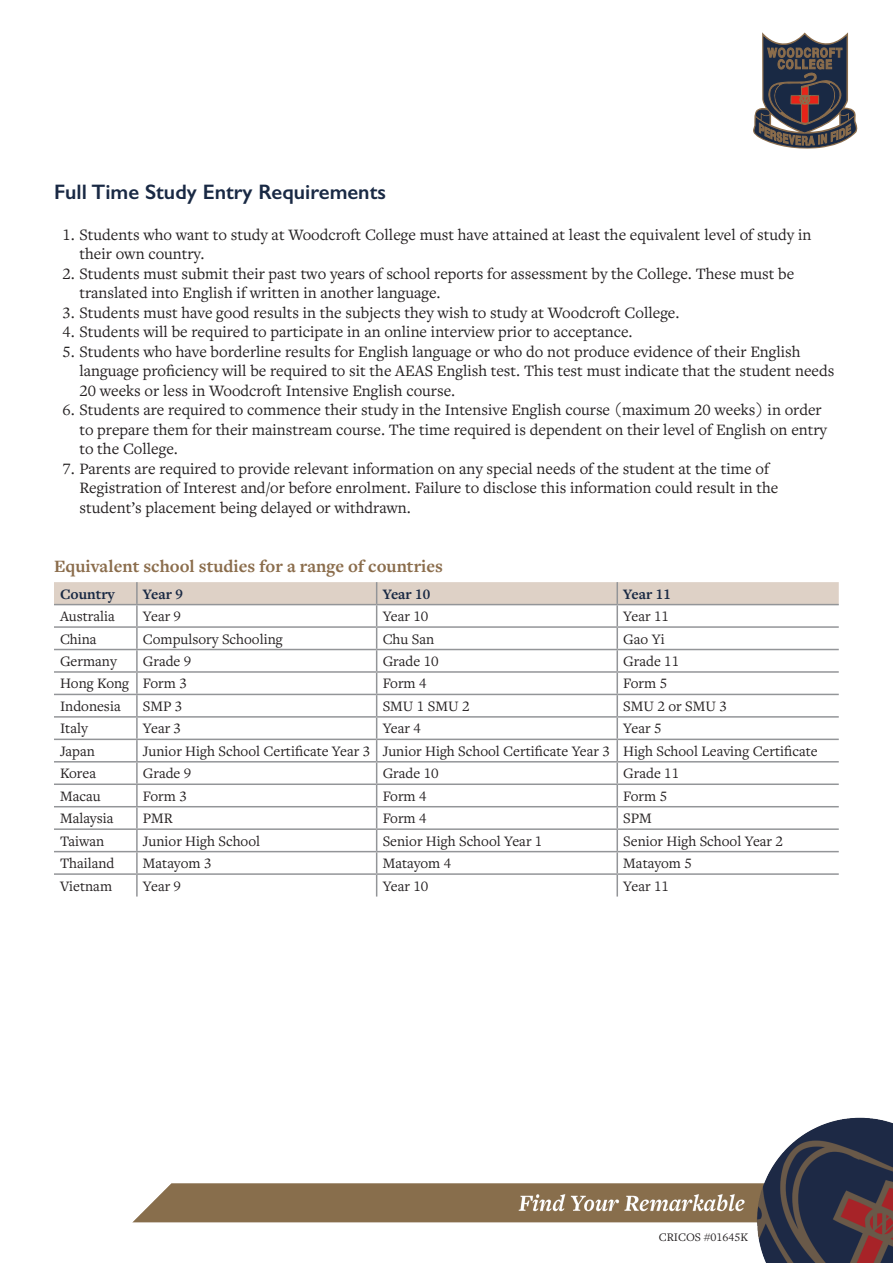
<style>
.page{position:relative;width:893px;height:1263px;background:#fff}
.page>*{position:absolute;margin:0;border:0;box-sizing:border-box;transform-origin:0 0}
.t1{font:600 21px "Gill Sans";color:#192944}
.t2{font:700 18px "Freight Text Pro";color:#8b6d4c}
.t3{font:16.5px/19.5px "Freight Text Pro";color:#231f20}
.t4{font:15px "Freight Text Pro";color:#231f20}
.t5{font:700 15px "Freight Text Pro";color:#192944}
.t6{font:12px "Freight Text Pro";color:#231f20}
</style>
<div class="page">
<svg style="left:753px;top:32px;width:105px;height:117px"></svg>
<div style="left:799px;top:95px;width:11px;height:10px;border:2px solid #8b6d4c;border-radius:50%"></div>
<img style="left:132px;top:1117px;width:761px;height:146px">
<svg style="left:54px;top:582px;width:785px;height:314px"></svg>
<hr style="left:616px;top:875px;width:2px;height:21px;background:#939598">
<hr style="left:54px;top:626px;width:83px;height:2px;background:#939598">
<hr style="left:137px;top:626px;width:240px;height:2px;background:#939598">
<hr style="left:377px;top:626px;width:240px;height:2px;background:#939598">
<hr style="left:617px;top:626px;width:222px;height:2px;background:#939598">
<hr style="left:54px;top:649px;width:83px;height:1px;background:#939598">
<hr style="left:137px;top:649px;width:240px;height:1px;background:#939598">
<hr style="left:377px;top:649px;width:240px;height:1px;background:#939598">
<hr style="left:617px;top:649px;width:222px;height:1px;background:#939598">
<hr style="left:54px;top:671px;width:83px;height:2px;background:#939598">
<hr style="left:137px;top:671px;width:240px;height:2px;background:#939598">
<hr style="left:377px;top:671px;width:240px;height:2px;background:#939598">
<hr style="left:617px;top:671px;width:222px;height:2px;background:#939598">
<hr style="left:54px;top:694px;width:83px;height:1px;background:#939598">
<hr style="left:137px;top:694px;width:240px;height:1px;background:#939598">
<hr style="left:377px;top:694px;width:240px;height:1px;background:#939598">
<hr style="left:617px;top:694px;width:222px;height:1px;background:#939598">
<hr style="left:54px;top:716px;width:83px;height:2px;background:#939598">
<hr style="left:137px;top:716px;width:240px;height:2px;background:#939598">
<hr style="left:377px;top:716px;width:240px;height:2px;background:#939598">
<hr style="left:617px;top:716px;width:222px;height:2px;background:#939598">
<hr style="left:54px;top:739px;width:83px;height:1px;background:#939598">
<hr style="left:137px;top:739px;width:240px;height:1px;background:#939598">
<hr style="left:377px;top:739px;width:240px;height:1px;background:#939598">
<hr style="left:617px;top:739px;width:222px;height:1px;background:#939598">
<hr style="left:54px;top:761px;width:83px;height:1px;background:#939598">
<hr style="left:137px;top:761px;width:240px;height:1px;background:#939598">
<hr style="left:377px;top:761px;width:240px;height:1px;background:#939598">
<hr style="left:617px;top:761px;width:222px;height:1px;background:#939598">
<hr style="left:54px;top:783px;width:83px;height:2px;background:#939598">
<hr style="left:137px;top:783px;width:240px;height:2px;background:#939598">
<hr style="left:377px;top:783px;width:240px;height:2px;background:#939598">
<hr style="left:617px;top:783px;width:222px;height:2px;background:#939598">
<hr style="left:54px;top:806px;width:83px;height:1px;background:#939598">
<hr style="left:137px;top:806px;width:240px;height:1px;background:#939598">
<hr style="left:377px;top:806px;width:240px;height:1px;background:#939598">
<hr style="left:617px;top:806px;width:222px;height:1px;background:#939598">
<hr style="left:54px;top:828px;width:83px;height:2px;background:#939598">
<hr style="left:137px;top:828px;width:240px;height:2px;background:#939598">
<hr style="left:377px;top:828px;width:240px;height:2px;background:#939598">
<hr style="left:617px;top:828px;width:222px;height:2px;background:#939598">
<hr style="left:54px;top:851px;width:83px;height:1px;background:#939598">
<hr style="left:137px;top:851px;width:240px;height:1px;background:#939598">
<hr style="left:377px;top:851px;width:240px;height:1px;background:#939598">
<hr style="left:617px;top:851px;width:222px;height:1px;background:#939598">
<hr style="left:54px;top:873px;width:83px;height:2px;background:#939598">
<hr style="left:137px;top:873px;width:240px;height:2px;background:#939598">
<hr style="left:377px;top:873px;width:240px;height:2px;background:#939598">
<hr style="left:617px;top:873px;width:222px;height:2px;background:#939598">
<hr style="left:54px;top:604px;width:83px;height:1px;background:#939598">
<hr style="left:137px;top:604px;width:240px;height:1px;background:#939598">
<hr style="left:377px;top:604px;width:240px;height:1px;background:#939598">
<hr style="left:617px;top:604px;width:222px;height:1px;background:#939598">
<p class="t1" style="left:54px;top:179px;width:333px">Full Time Study Entry Requirements</p>
<p class="t3" style="left:80px;top:224px;width:733px;text-indent:-17px">1. Students who want to study at Woodcroft College must have attained at least the equivalent level of study in their own country.</p>
<p class="t3" style="left:80px;top:263px;width:716px;text-indent:-17px">2. Students must submit their past two years of school reports for assessment by the College. These must be translated into English if written in another language.</p>
<p class="t3" style="left:63px;top:302px;width:619px">3. Students must have good results in the subjects they wish to study at Woodcroft College.</p>
<p class="t3" style="left:63px;top:321px;width:572px">4. Students will be required to participate in an online interview prior to acceptance.</p>
<p class="t3" style="left:80px;top:341px;width:756px;text-indent:-17px">5. Students who have borderline results for English language or who do not produce evidence of their English language proficiency will be required to sit the AEAS English test. This test must indicate that the student needs<br>20 weeks or less in Woodcroft Intensive English course.</p>
<p class="t3" style="left:80px;top:399px;width:749px;text-indent:-17px">6. Students are required to commence their study in the Intensive English course (maximum 20 weeks) in order to prepare them for their mainstream course. The time required is dependent on their level of English on entry to the College.</p>
<p class="t3" style="left:80px;top:458px;width:700px;text-indent:-17px">7. Parents are required to provide relevant information on any special needs of the student at the time of<br>Registration of Interest and/or before enrolment. Failure to disclose this information could result in the student’s placement being delayed or withdrawn.</p>
<p class="t2" style="left:54px;top:554px;width:390px">Equivalent school studies for a range of countries</p>
<p class="t5" style="left:60px;top:584px;width:56px">Country</p>
<p class="t5" style="left:143px;top:584px;width:42px">Year 9</p>
<p class="t5" style="left:383px;top:584px;width:49px">Year 10</p>
<p class="t5" style="left:623px;top:584px;width:49px">Year 11</p>
<p class="t4" style="left:60px;top:606px;width:56px">Australia</p>
<p class="t4" style="left:143px;top:606px;width:40px">Year 9</p>
<p class="t4" style="left:383px;top:606px;width:47px">Year 10</p>
<p class="t4" style="left:623px;top:606px;width:47px">Year 11</p>
<p class="t4" style="left:60px;top:629px;width:38px">China</p>
<p class="t4" style="left:143px;top:629px;width:141px">Compulsory Schooling</p>
<p class="t4" style="left:383px;top:629px;width:53px">Chu San</p>
<p class="t4" style="left:623px;top:629px;width:43px">Gao Yi</p>
<p class="t4" style="left:60px;top:651px;width:58px">Germany</p>
<p class="t4" style="left:143px;top:651px;width:50px">Grade 9</p>
<p class="t4" style="left:383px;top:651px;width:57px">Grade 10</p>
<p class="t4" style="left:623px;top:651px;width:57px">Grade 11</p>
<p class="t4" style="left:60px;top:674px;width:71px">Hong Kong</p>
<p class="t4" style="left:143px;top:674px;width:45px">Form 3</p>
<p class="t4" style="left:383px;top:674px;width:45px">Form 4</p>
<p class="t4" style="left:623px;top:674px;width:45px">Form 5</p>
<p class="t4" style="left:60px;top:696px;width:62px">Indonesia</p>
<p class="t4" style="left:143px;top:696px;width:41px">SMP 3</p>
<p class="t4" style="left:383px;top:696px;width:89px">SMU 1 SMU 2</p>
<p class="t4" style="left:623px;top:696px;width:105px">SMU 2 or SMU 3</p>
<p class="t4" style="left:60px;top:719px;width:29px">Italy</p>
<p class="t4" style="left:143px;top:719px;width:40px">Year 3</p>
<p class="t4" style="left:383px;top:719px;width:40px">Year 4</p>
<p class="t4" style="left:623px;top:719px;width:40px">Year 5</p>
<p class="t4" style="left:60px;top:741px;width:36px">Japan</p>
<p class="t4" style="left:143px;top:741px;width:229px">Junior High School Certificate Year 3</p>
<p class="t4" style="left:383px;top:741px;width:229px">Junior High School Certificate Year 3</p>
<p class="t4" style="left:623px;top:741px;width:196px">High School Leaving Certificate</p>
<p class="t4" style="left:60px;top:763px;width:38px">Korea</p>
<p class="t4" style="left:143px;top:763px;width:50px">Grade 9</p>
<p class="t4" style="left:383px;top:763px;width:57px">Grade 10</p>
<p class="t4" style="left:623px;top:763px;width:57px">Grade 11</p>
<p class="t4" style="left:60px;top:786px;width:42px">Macau</p>
<p class="t4" style="left:143px;top:786px;width:45px">Form 3</p>
<p class="t4" style="left:383px;top:786px;width:45px">Form 4</p>
<p class="t4" style="left:623px;top:786px;width:45px">Form 5</p>
<p class="t4" style="left:60px;top:808px;width:55px">Malaysia</p>
<p class="t4" style="left:143px;top:808px;width:31px">PMR</p>
<p class="t4" style="left:383px;top:808px;width:45px">Form 4</p>
<p class="t4" style="left:623px;top:808px;width:30px">SPM</p>
<p class="t4" style="left:60px;top:831px;width:46px">Taiwan</p>
<p class="t4" style="left:143px;top:831px;width:119px">Junior High School</p>
<p class="t4" style="left:383px;top:831px;width:161px">Senior High School Year 1</p>
<p class="t4" style="left:623px;top:831px;width:161px">Senior High School Year 2</p>
<p class="t4" style="left:60px;top:853px;width:56px">Thailand</p>
<p class="t4" style="left:143px;top:853px;width:70px">Matayom 3</p>
<p class="t4" style="left:383px;top:853px;width:70px">Matayom 4</p>
<p class="t4" style="left:623px;top:853px;width:70px">Matayom 5</p>
<p class="t4" style="left:60px;top:876px;width:54px">Vietnam</p>
<p class="t4" style="left:143px;top:876px;width:40px">Year 9</p>
<p class="t4" style="left:383px;top:876px;width:47px">Year 10</p>
<p class="t4" style="left:623px;top:876px;width:47px">Year 11</p>
<p class="t6" style="left:659px;top:1229px;width:91px">CRICOS #01645K</p>
</div>
